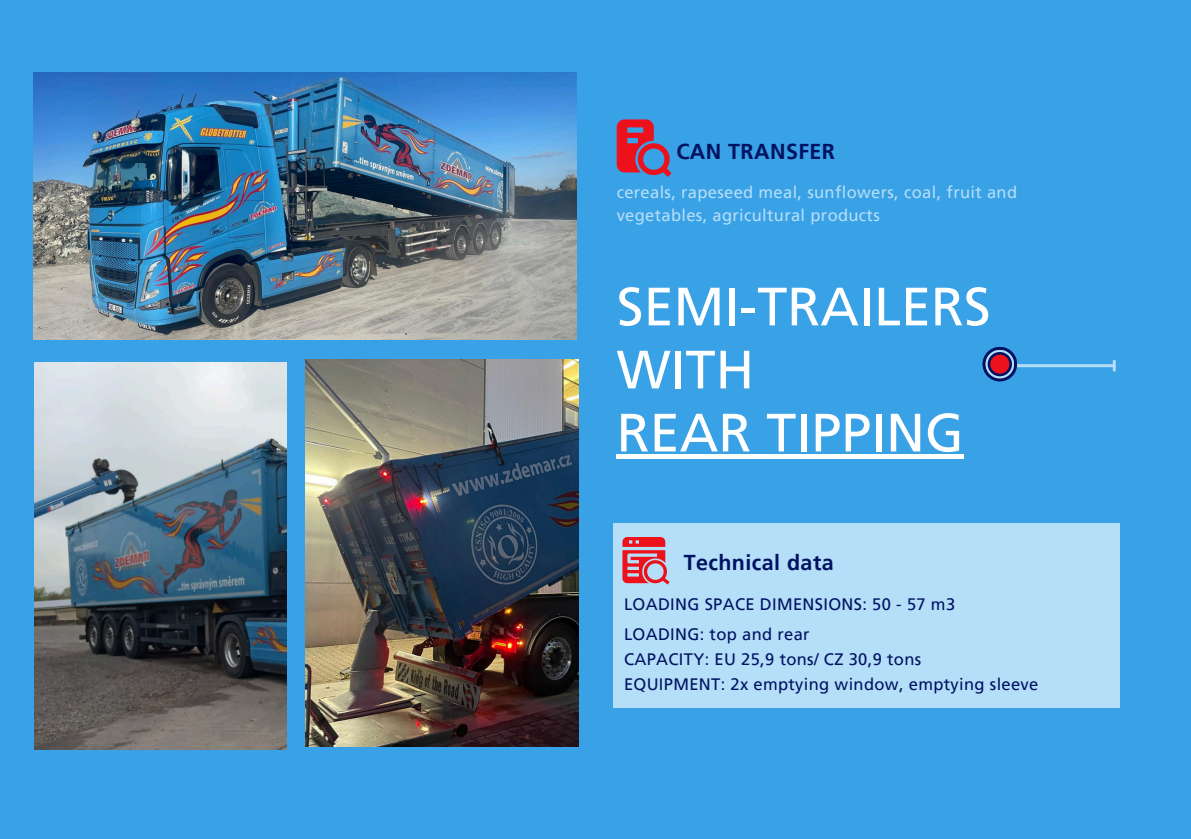
<style>
.page{position:relative;width:1191px;height:839px;background:#fff}
.page>*{position:absolute;margin:0;border:0;box-sizing:border-box;transform-origin:0 0}
.t1{font:53.8px/63px "Frutiger LT Pro";color:#fff}
.t2{font:700 21.4px "Frutiger LT Pro";letter-spacing:.02em;color:#001262}
.t3{font:16.6px "Frutiger LT Pro";letter-spacing:.02em;color:#001262}
.t4{font:16.6px/23px "Frutiger LT Pro";letter-spacing:.02em;color:#b5def8}
</style>
<div class="page">
<div style="left:0;top:0;width:1191px;height:838px;background:#39a1e6"></div>
<div style="left:613px;top:523px;width:506px;height:184px;background:#b5def8"></div>
<hr style="left:1000px;top:364px;width:114px;height:3px;background:#b5def8">
<svg style="left:1113px;top:361px;width:3px;height:9px"></svg>
<svg style="left:982px;top:347px;width:35px;height:34px"></svg>
<svg style="left:985px;top:350px;width:29px;height:28px"></svg>
<svg style="left:988px;top:352px;width:24px;height:24px"></svg>
<div style="left:990px;top:354px;width:19px;height:19px;background:#ec111a;border-radius:50%"></div>
<svg style="left:622px;top:537px;width:48px;height:47px"></svg>
<svg style="left:617px;top:119px;width:55px;height:57px"></svg>
<img style="left:305px;top:359px;width:273px;height:387px">
<img style="left:34px;top:72px;width:543px;height:267px">
<img style="left:35px;top:362px;width:252px;height:387px">
<div style="left:617px;top:454px;width:347px;height:5px;background:#fff"></div>
<p class="t2" style="left:676px;top:139px;width:160px">CAN TRANSFER</p>
<p class="t4" style="left:617px;top:181px;width:402px">cereals, rapeseed meal, sunflowers, coal, fruit and vegetables, agricultural products</p>
<p class="t1" style="left:617px;top:275px;width:376px">SEMI-TRAILERS<br>WITH<br>REAR TIPPING</p>
<p class="t2" style="left:684px;top:549px;width:152px">Technical data</p>
<p class="t3" style="left:624px;top:594px;width:333px">LOADING SPACE DIMENSIONS: 50 - 57 m3</p>
<h2 class="t3" style="left:624px;top:623px;width:187px">LOADING: top and rear</h2>
<p class="t3" style="left:624px;top:648px;width:299px">CAPACITY: EU 25,9 tons/ CZ 30,9 tons</p>
<h1 class="t3" style="left:624px;top:674px;width:416px">EQUIPMENT: 2x emptying window, emptying sleeve</h1>
</div>
